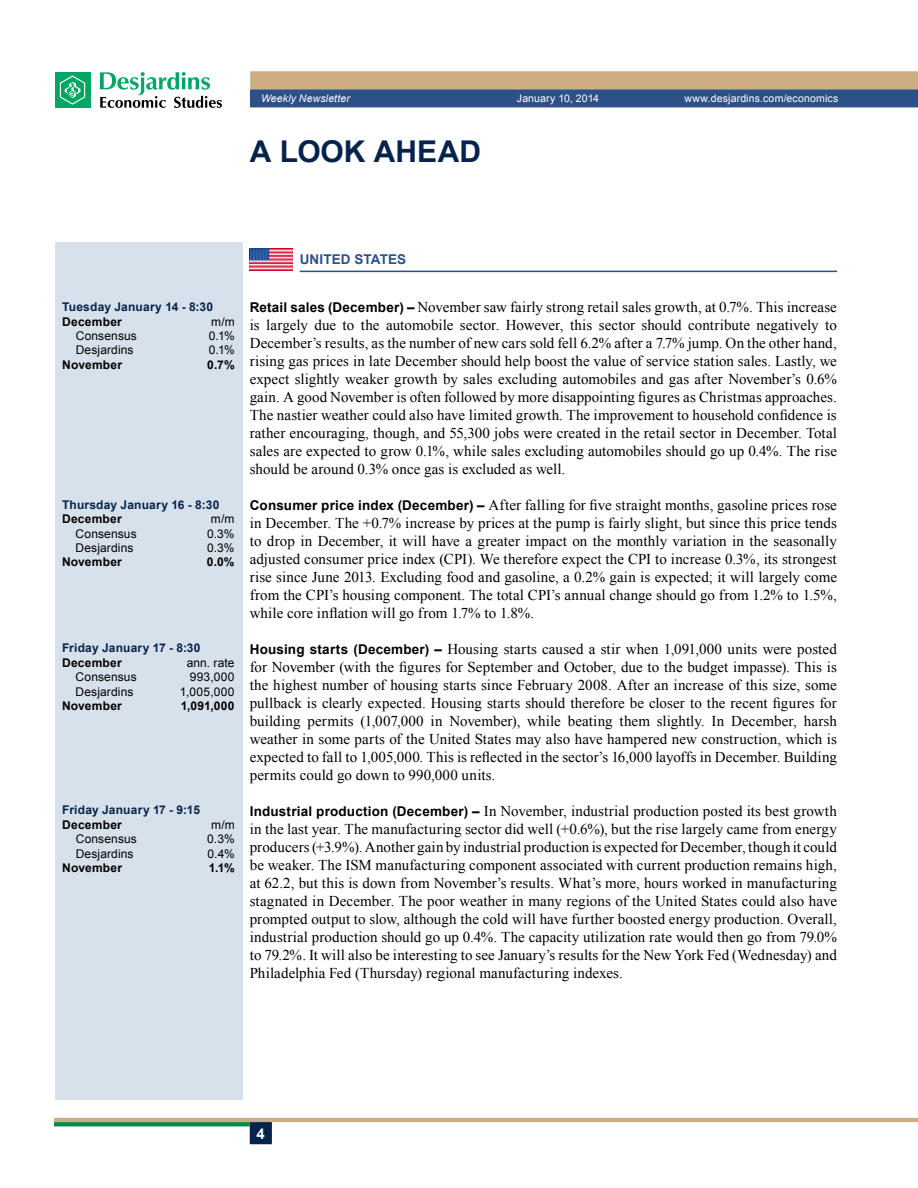
<style>
.page{position:relative;width:918px;height:1188px;background:#fff}
.page>*{position:absolute;margin:0;border:0;box-sizing:border-box;transform-origin:0 0}
.t1{font:700 30px "Arial";color:#05234b}
.t2{font:15px/18px "Times New Roman";letter-spacing:.005em;color:#000;text-align:justify}
.t3{font:700 15px "Arial";color:#fff}
.t4{font:700 13.5px "Arial";letter-spacing:.01em;color:#2d5088}
.t5{font:12px "Arial";letter-spacing:.01em;color:#000}
.t6{font:700 12px "Arial";letter-spacing:.02em;color:#000}
.t7{font:700 12px "Arial";letter-spacing:.015em;color:#05234b}
.t8{font:10.5px "Arial";letter-spacing:.015em;color:#fff}
.t9{font:italic 10.5px "Arial";letter-spacing:.01em;color:#fff}
.s1{font-family:"Arial";font-weight:700;font-size:13.5px}
</style>
<div class="page">
<hr style="left:54px;top:1118px;width:864px;height:4px;background:#cdae84">
<svg style="left:54px;top:1122px;width:196px;height:4px"></svg>
<div style="left:250px;top:1122px;width:22px;height:22px;background:#05234b;border:2px solid #05234b"></div>
<svg style="left:250px;top:71px;width:668px;height:36px;background:#7f8087"></svg>
<div style="left:55px;top:72px;width:35px;height:36px;background:#00a664"></div>
<svg style="left:60px;top:75px;width:25px;height:30px"></svg>
<svg style="left:100px;top:72px;width:122px;height:36px"></svg>
<hr style="left:300px;top:271px;width:537px;height:1px;background:#2d5088">
<img style="left:250px;top:249px;width:43px;height:21px">
<div style="left:55px;top:242px;width:187px;height:858px;background:#d7e1eb"></div>
<p class="t9" style="left:261px;top:92px;width:91px">Weekly Newsletter</p>
<p class="t8" style="left:517px;top:92px;width:84px">January 10, 2014</p>
<p class="t8" style="left:684px;top:92px;width:156px">www.desjardins.com/economics</p>
<h1 class="t1" style="left:250px;top:132px;width:147px">A look ahead</h1>
<p class="t7" style="left:62px;top:299px;width:152px">Tuesday January 14 - 8:30</p>
<p class="t6" style="left:62px;top:313px;width:61px">December</p>
<p class="t5" style="left:211px;top:313px;width:25px">m/m</p>
<p class="t5" style="left:76px;top:328px;width:63px">Consensus</p>
<p class="t5" style="left:209px;top:328px;width:27px">0.1%</p>
<p class="t5" style="left:76px;top:342px;width:59px">Desjardins</p>
<p class="t5" style="left:209px;top:342px;width:27px">0.1%</p>
<p class="t6" style="left:62px;top:357px;width:61px">November</p>
<p class="t6" style="left:207px;top:357px;width:29px">0.7%</p>
<p class="t7" style="left:62px;top:497px;width:159px">Thursday January 16 - 8:30</p>
<p class="t6" style="left:62px;top:511px;width:61px">December</p>
<p class="t5" style="left:211px;top:511px;width:25px">m/m</p>
<p class="t5" style="left:76px;top:526px;width:63px">Consensus</p>
<p class="t5" style="left:207px;top:526px;width:29px">0.3%</p>
<p class="t5" style="left:76px;top:540px;width:59px">Desjardins</p>
<p class="t5" style="left:207px;top:540px;width:29px">0.3%</p>
<p class="t6" style="left:62px;top:554px;width:61px">November</p>
<p class="t6" style="left:207px;top:554px;width:29px">0.0%</p>
<p class="t7" style="left:62px;top:640px;width:140px">Friday January 17 - 8:30</p>
<p class="t6" style="left:62px;top:655px;width:61px">December</p>
<p class="t5" style="left:187px;top:655px;width:49px">ann. rate</p>
<p class="t5" style="left:76px;top:669px;width:63px">Consensus</p>
<p class="t5" style="left:190px;top:669px;width:46px">993,000</p>
<p class="t5" style="left:76px;top:684px;width:59px">Desjardins</p>
<p class="t5" style="left:180px;top:684px;width:56px">1,005,000</p>
<p class="t6" style="left:62px;top:698px;width:61px">November</p>
<p class="t6" style="left:181px;top:698px;width:55px">1,091,000</p>
<p class="t7" style="left:62px;top:802px;width:139px">Friday January 17 - 9:15</p>
<p class="t6" style="left:62px;top:817px;width:61px">December</p>
<p class="t5" style="left:211px;top:817px;width:25px">m/m</p>
<p class="t5" style="left:76px;top:831px;width:63px">Consensus</p>
<p class="t5" style="left:207px;top:831px;width:29px">0.3%</p>
<p class="t5" style="left:76px;top:846px;width:59px">Desjardins</p>
<p class="t5" style="left:208px;top:846px;width:29px">0.4%</p>
<p class="t6" style="left:62px;top:860px;width:61px">November</p>
<p class="t6" style="left:209px;top:860px;width:27px">1.1%</p>
<p class="t4" style="left:300px;top:250px;width:98px">United States</p>
<p class="t2" style="left:250px;top:297px;width:589px"><span class="s1">Retail sales (December) –</span> November saw fairly strong retail sales growth, at 0.7%. This increase is largely due to the automobile sector. However, this sector should contribute negatively to December’s results, as the number of new cars sold fell 6.2% after a 7.7% jump. On the other hand, rising gas prices in late December should help boost the value of service station sales. Lastly, we expect slightly weaker growth by sales excluding automobiles and gas after November’s 0.6% gain. A good November is often followed by more disappointing figures as Christmas approaches.<br>The nastier weather could also have limited growth. The improvement to household confidence is rather encouraging, though, and 55,300 jobs were created in the retail sector in December. Total sales are expected to grow 0.1%, while sales excluding automobiles should go up 0.4%. The rise should be around 0.3% once gas is excluded as well.</p>
<p class="t2" style="left:250px;top:495px;width:589px"><span class="s1">Consumer price index (December) –</span> After falling for five straight months, gasoline prices rose in December. The +0.7% increase by prices at the pump is fairly slight, but since this price tends to drop in December, it will have a greater impact on the monthly variation in the seasonally adjusted consumer price index (CPI). We therefore expect the CPI to increase 0.3%, its strongest rise since June 2013. Excluding food and gasoline, a 0.2% gain is expected; it will largely come from the CPI’s housing component. The total CPI’s annual change should go from 1.2% to 1.5%, while core inflation will go from 1.7% to 1.8%.</p>
<p class="t2" style="left:250px;top:639px;width:589px"><span class="s1">Housing starts (December) –</span> Housing starts caused a stir when 1,091,000 units were posted for November (with the figures for September and October, due to the budget impasse). This is the highest number of housing starts since February 2008. After an increase of this size, some pullback is clearly expected. Housing starts should therefore be closer to the recent figures for building permits (1,007,000 in November), while beating them slightly. In December, harsh weather in some parts of the United States may also have hampered new construction, which is expected to fall to 1,005,000. This is reflected in the sector’s 16,000 layoffs in December. Building permits could go down to 990,000 units.</p>
<p class="t2" style="left:250px;top:801px;width:589px"><span class="s1">Industrial production (December) –</span> In November, industrial production posted its best growth in the last year. The manufacturing sector did well (+0.6%), but the rise largely came from energy producers (+3.9%). Another gain by industrial production is expected for December, though it could be weaker. The ISM manufacturing component associated with current production remains high, at 62.2, but this is down from November’s results. What’s more, hours worked in manufacturing stagnated in December. The poor weather in many regions of the United States could also have prompted output to slow, although the cold will have further boosted energy production. Overall, industrial production should go up 0.4%. The capacity utilization rate would then go from 79.0% to 79.2%. It will also be interesting to see January’s results for the New York Fed (Wednesday) and Philadelphia Fed (Thursday) regional manufacturing indexes.</p>
<p class="t3" style="left:257px;top:1124px;width:10px">4</p>
</div>
